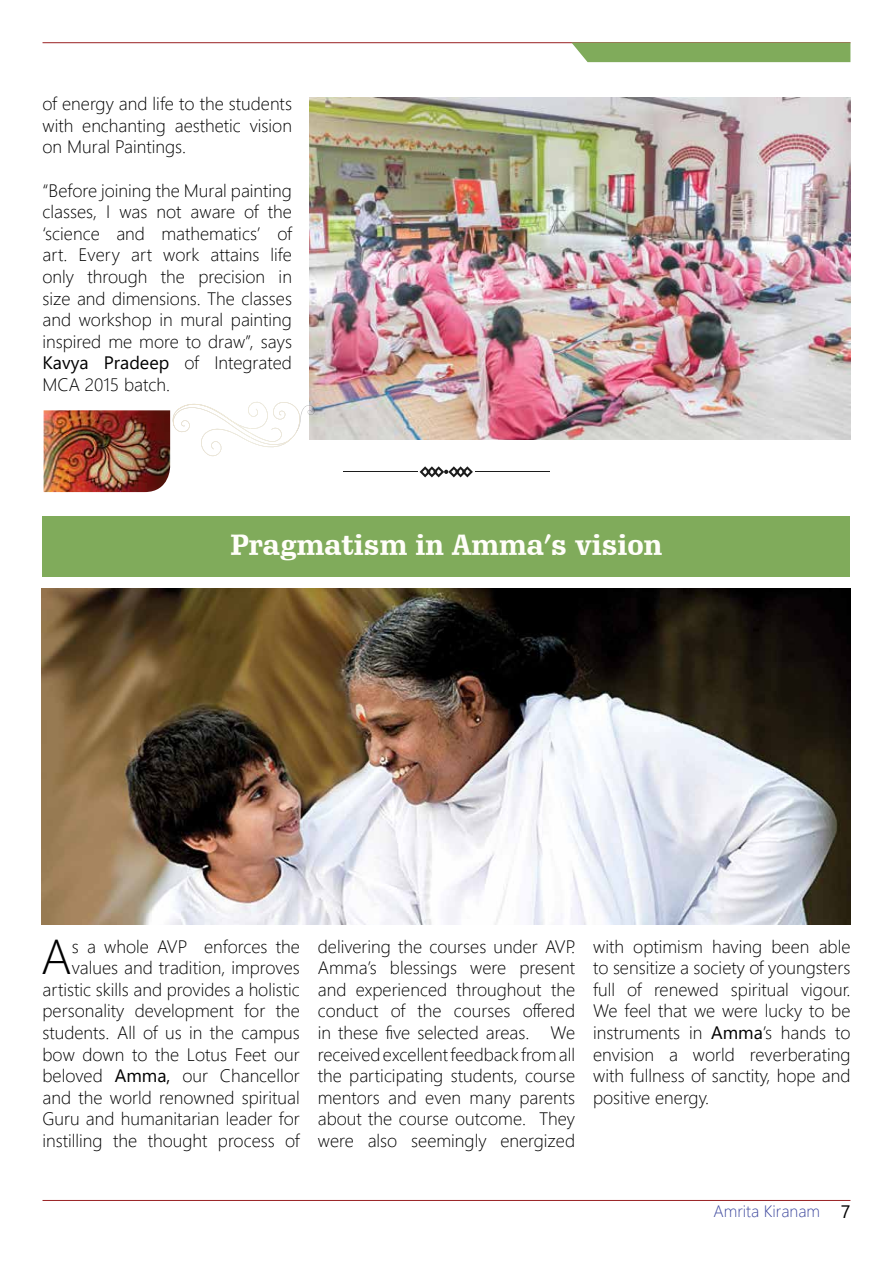
<style>
.page{position:relative;width:893px;height:1263px;background:#fff}
.page>*{position:absolute;margin:0;border:0;box-sizing:border-box;transform-origin:0 0}
.t1{font:300 48.9px "Segoe UI";color:#000}
.t2{font:700 28.5px "Schadow BT";color:#fffef9}
.t3{font:300 18px/21.6px "Segoe UI";color:#000;text-align:justify}
.t4{font:18px "Segoe UI";color:#000101}
.t5{font:300 16.5px "Segoe UI";color:#424ca0}
.s1{font-weight:400}
</style>
<div class="page">
<hr style="left:43px;top:1200px;width:807px;height:1px;background:#992123">
<div style="left:43px;top:516px;width:807px;height:60px;background:#80ab5b"></div>
<img style="left:309px;top:98px;width:541px;height:341px">
<img style="left:44px;top:410px;width:126px;height:82px">
<svg style="left:172px;top:400px;width:143px;height:57px"></svg>
<hr style="left:43px;top:42px;width:807px;height:1px;background:#992123">
<div style="left:571px;top:43px;width:279px;height:19px;background:#80ab5b"></div>
<img style="left:42px;top:588px;width:809px;height:337px">
<hr style="left:343px;top:471px;width:206px;height:1px;background:#1c1c1c">
<hr style="left:418px;top:470px;width:57px;height:3px;background:#fff">
<svg style="left:420px;top:466px;width:53px;height:11px"></svg>
<p class="t3" style="left:43px;top:92px;width:251px">of energy and life to the students with enchanting aesthetic vision on Mural Paintings.</p>
<p class="t3" style="left:43px;top:179px;width:251px">“Before joining the Mural painting classes, I was not aware of the ‘science and mathematics’ of art. Every art work attains life only through the precision in size and dimensions. The classes and workshop in mural painting inspired me more to draw”, says <span class="s1">Kavya Pradeep</span> of Integrated MCA 2015 batch.</p>
<h2 class="t2" style="left:230px;top:527px;width:434px">Pragmatism in Amma’s vision</h2>
<p class="t3" style="left:43px;top:934px;width:259px;text-align:right">s a whole AVP enforces the values and tradition, improves artistic skills and provides a holistic personality development for the students. All of us in the campus bow down to the Lotus Feet our beloved <span class="s1">Amma,</span> our Chancellor and the world renowned spiritual<br>Guru and humanitarian leader for instilling the thought process of</p>
<p class="t3" style="left:318px;top:934px;width:259px">delivering the courses under AVP.<br>Amma’s blessings were present and experienced throughout the conduct of the courses offered in these five selected areas. We received excellent feedback from all the participating students, course mentors and even many parents about the course outcome. They were also seemingly energized</p>
<p class="t3" style="left:593px;top:934px;width:259px">with optimism having been able to sensitize a society of youngsters full of renewed spiritual vigour.<br>We feel that we were lucky to be instruments in <span class="s1">Amma</span>’s hands to envision a world reverberating with fullness of sanctity, hope and positive energy.</p>
<h1 class="t1" style="left:41px;top:917px;width:32px">A</h1>
<p class="t5" style="left:713px;top:1197px;width:108px">Amrita Kiranam</p>
<p class="t4" style="left:841px;top:1197px;width:11px">7</p>
</div>
